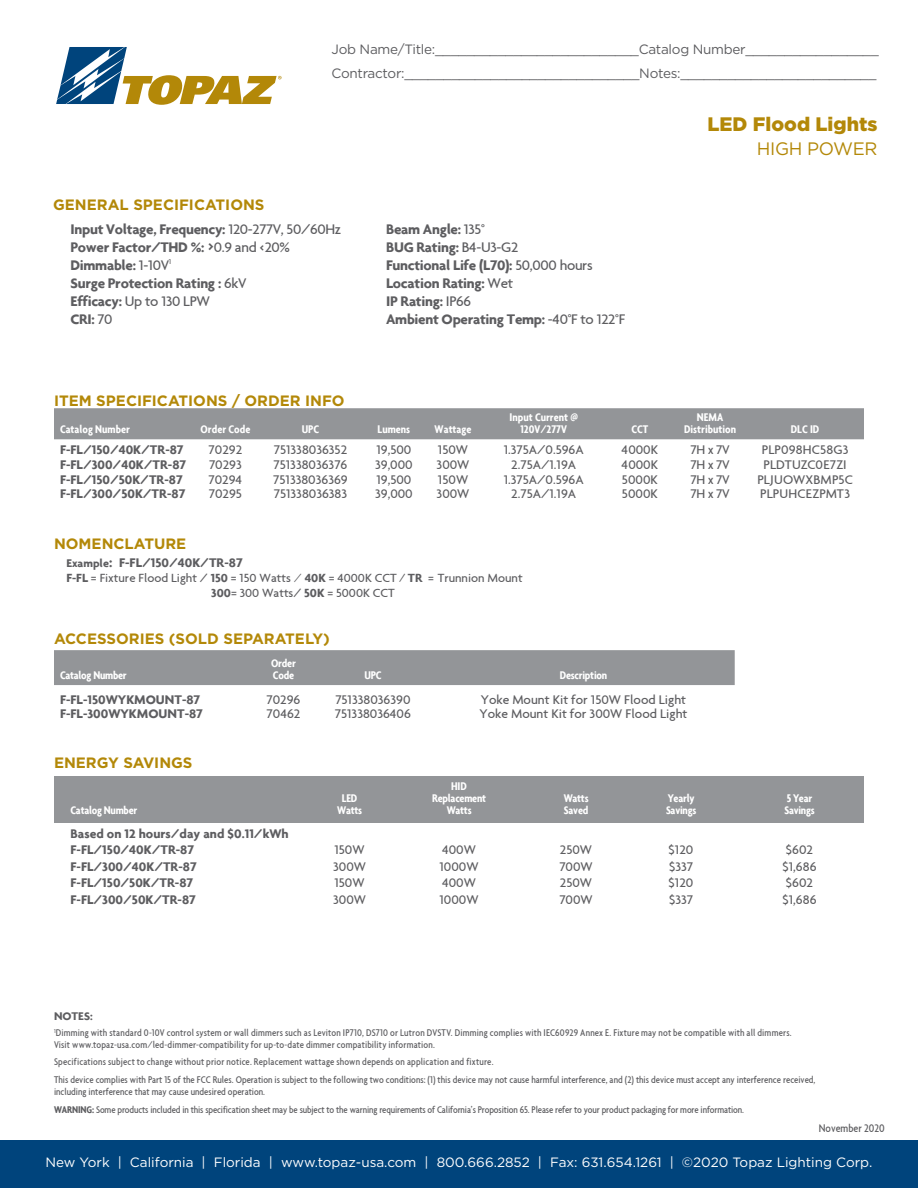
<style>
.page{position:relative;width:918px;height:1188px;background:#fff}
.page>*{position:absolute;margin:0;border:0;box-sizing:border-box;transform-origin:0 0}
.t1{font:900 19.5px "Gotham";color:#b38808}
.t2{font:18px "Gotham";letter-spacing:-.02em;color:#b38808}
.t3{font:700 15px/18px "Agenda";letter-spacing:-.02em;color:#5d5d60}
.t4{font:700 15px "Gotham";color:#b38808}
.t5{font:500 13.5px "Agenda";color:#5d5d60}
.t6{font:700 13.5px/16.5px "Agenda";color:#5d5d60}
.t7{font:13.5px/24px "Gotham";letter-spacing:-.02em;color:#5d5d60}
.t8{font:13.5px "Gotham";color:#fff}
.t9{font:500 12.75px/15px "Agenda";color:#5d5d60}
.t10{font:700 condensed 12px/12px "Agenda";letter-spacing:-.02em;color:#fff}
.t11{font:700 condensed 12px/12px "Agenda";color:#fff;text-align:center}
.t12{font:500 condensed 12px "Agenda";color:#5d5d60}
.t13{font:700 12px "Agenda";color:#5d5d60}
.t14{font:500 condensed 10.5px/18px "Agenda";color:#5d5d60}
.s1{font-weight:500}
.s2{font-weight:500;font-size:19.5px}
.s3{font-size:12px}
.s4{font-size:15px}
.s5{font-weight:700}
.s6{font-weight:300}
.s7{font-stretch:condensed}
</style>
<div class="page">
<svg style="left:56px;top:47px;width:226px;height:58px"></svg>
<div style="left:0;top:1140px;width:918px;height:48px;background:#00447c"></div>
<div style="left:54px;top:777px;width:810px;height:46px;background:#939598"></div>
<div style="left:54px;top:650px;width:681px;height:35px;background:#939598"></div>
<div style="left:54px;top:408px;width:810px;height:31px;background:#939598"></div>
<p class="t7" style="left:332px;top:37px;width:549px">Job Name/Title:__________________________Catalog Number_________________<br>Contractor:______________________________Notes:_________________________</p>
<h3 class="t4" style="left:53px;top:195px;width:213px">GENERAL SPECIFICATIONS</h3>
<h3 class="t3" style="left:71px;top:220px;width:272px">Input Voltage, Frequency: <span class="s1">120-277V, 50/60Hz<br></span>Power Factor/THD %: <span class="s2">&gt;</span><span class="s1">0.9 and &lt;20%<br></span>Dimmable: <span class="s1">1-10V</span><sup>1<br></sup>Surge Protection Rating : <span class="s1">6kV<br></span>Efficacy: <span class="s1">Up to 130 LPW<br></span>CRI: <span class="s1">70</span></h3>
<h3 class="t3" style="left:386px;top:220px;width:240px">Beam Angle: <span class="s1">135°<br></span>BUG Rating: <span class="s1">B4-U3-G2<br></span>Functional Life (L70): <span class="s1">50,000 hours<br></span>Location Rating: <span class="s1">Wet<br></span>IP Rating: <span class="s1">IP66<br></span>Ambient Operating Temp: <span class="s1">-40°F to 122°F</span></h3>
<h3 class="t4" style="left:54px;top:390px;width:292px">ITEM SPECIFICATIONS / ORDER INFO</h3>
<h1 class="t1" style="left:708px;top:110px;width:171px">LED Flood Lights</h1>
<h2 class="t2" style="left:757px;top:137px;width:122px">HIGH POWER</h2>
<p class="t11" style="left:60px;top:423px;width:71px">Catalog Number</p>
<p class="t11" style="left:201px;top:423px;width:51px">Order Code</p>
<p class="t10" style="left:302px;top:423px;width:19px">UPC</p>
<p class="t10" style="left:378px;top:423px;width:34px">Lumens</p>
<p class="t11" style="left:435px;top:423px;width:38px">Wattage</p>
<p class="t11" style="left:510px;top:411px;width:70px">Input Current @<br>120V/277V</p>
<p class="t10" style="left:631px;top:423px;width:18px">CCT</p>
<p class="t11" style="left:684px;top:411px;width:53px">NEMA<br>Distribution</p>
<p class="t10" style="left:791px;top:423px;width:30px">DLC ID</p>
<p class="t6" style="left:60px;top:441px;width:125px">F-FL/150/40K/TR-87</p>
<p class="t5" style="left:209px;top:442px;width:35px">70292</p>
<p class="t5" style="left:274px;top:442px;width:75px">751338036352</p>
<p class="t5" style="left:376px;top:442px;width:37px">19,500</p>
<p class="t5" style="left:438px;top:442px;width:32px">150W</p>
<p class="t5" style="left:504px;top:442px;width:82px">1.375A/0.596A</p>
<p class="t5" style="left:622px;top:442px;width:38px">4000K</p>
<p class="t5" style="left:690px;top:442px;width:41px">7H x 7V</p>
<p class="t5" style="left:762px;top:442px;width:88px">PLP098HC58G3</p>
<p class="t6" style="left:60px;top:456px;width:128px">F-FL/300/40K/TR-87</p>
<p class="t5" style="left:209px;top:456px;width:34px">70293</p>
<p class="t5" style="left:274px;top:456px;width:75px">751338036376</p>
<p class="t5" style="left:375px;top:456px;width:39px">39,000</p>
<p class="t5" style="left:437px;top:456px;width:34px">300W</p>
<p class="t5" style="left:511px;top:456px;width:66px">2.75A/1.19A</p>
<p class="t5" style="left:622px;top:456px;width:38px">4000K</p>
<p class="t5" style="left:690px;top:456px;width:41px">7H x 7V</p>
<p class="t5" style="left:764px;top:456px;width:85px">PLDTUZC0E7ZI</p>
<p class="t6" style="left:60px;top:471px;width:124px">F-FL/150/50K/TR-87</p>
<p class="t5" style="left:209px;top:471px;width:35px">70294</p>
<p class="t5" style="left:273px;top:471px;width:76px">751338036369</p>
<p class="t5" style="left:376px;top:471px;width:37px">19,500</p>
<p class="t5" style="left:438px;top:471px;width:32px">150W</p>
<p class="t5" style="left:504px;top:471px;width:82px">1.375A/0.596A</p>
<p class="t5" style="left:622px;top:471px;width:37px">5000K</p>
<p class="t5" style="left:690px;top:471px;width:41px">7H x 7V</p>
<p class="t5" style="left:757px;top:471px;width:97px">PLJUOWXBMP5C</p>
<p class="t6" style="left:60px;top:485px;width:127px">F-FL/300/50K/TR-87</p>
<p class="t5" style="left:209px;top:486px;width:35px">70295</p>
<p class="t5" style="left:274px;top:486px;width:75px">751338036383</p>
<p class="t5" style="left:375px;top:486px;width:39px">39,000</p>
<p class="t5" style="left:437px;top:486px;width:34px">300W</p>
<p class="t5" style="left:511px;top:486px;width:66px">2.75A/1.19A</p>
<p class="t5" style="left:622px;top:486px;width:37px">5000K</p>
<p class="t5" style="left:690px;top:486px;width:41px">7H x 7V</p>
<p class="t5" style="left:760px;top:486px;width:91px">PLPUHCEZPMT3</p>
<h3 class="t4" style="left:54px;top:533px;width:134px">NOMENCLATURE</h3>
<p class="t6" style="left:66px;top:554px;width:178px"><span class="s3">Example</span><span class="s4">:</span> F-FL/150/40K/TR-87</p>
<p class="t9" style="left:211px;top:570px;width:313px;text-indent:-145px"><span class="s5">F-FL</span> = Fixture Flood Light / <span class="s5">150</span> = 150 Watts <span class="s6">/</span> <span class="s5">40K</span> = 4000K CCT <span class="s7">/</span> <span class="s5">TR</span> = Trunnion Mount<br><span class="s5">300</span>= 300 Watts/ <span class="s5">50K</span> = 5000K CCT</p>
<h3 class="t4" style="left:54px;top:628px;width:277px">ACCESSORIES (SOLD SEPARATELY)</h3>
<p class="t10" style="left:60px;top:669px;width:68px">Catalog Number</p>
<p class="t10" style="left:271px;top:657px;width:26px">Order<br>Code</p>
<p class="t10" style="left:364px;top:669px;width:19px">UPC</p>
<p class="t10" style="left:560px;top:669px;width:49px">Description</p>
<p class="t6" style="left:60px;top:691px;width:142px">F-FL-150WYKMOUNT-87</p>
<p class="t5" style="left:267px;top:691px;width:35px">70296</p>
<p class="t5" style="left:335px;top:691px;width:77px">751338036390</p>
<p class="t5" style="left:481px;top:691px;width:207px">Yoke Mount Kit for 150W Flood Light</p>
<p class="t6" style="left:60px;top:705px;width:144px">F-FL-300WYKMOUNT-87</p>
<p class="t5" style="left:267px;top:706px;width:35px">70462</p>
<p class="t5" style="left:335px;top:706px;width:78px">751338036406</p>
<p class="t5" style="left:480px;top:706px;width:209px">Yoke Mount Kit for 300W Flood Light</p>
<h3 class="t4" style="left:54px;top:753px;width:140px">ENERGY SAVINGS</h3>
<p class="t10" style="left:451px;top:780px;width:17px">HID</p>
<p class="t10" style="left:342px;top:792px;width:17px">LED</p>
<p class="t10" style="left:432px;top:792px;width:55px">Replacement</p>
<p class="t10" style="left:564px;top:792px;width:26px">Watts</p>
<p class="t10" style="left:668px;top:792px;width:28px">Yearly</p>
<p class="t10" style="left:787px;top:792px;width:27px">5 Year</p>
<p class="t10" style="left:71px;top:804px;width:68px">Catalog Number</p>
<p class="t10" style="left:337px;top:804px;width:26px">Watts</p>
<p class="t10" style="left:447px;top:804px;width:26px">Watts</p>
<p class="t10" style="left:564px;top:804px;width:26px">Saved</p>
<p class="t10" style="left:666px;top:804px;width:32px">Savings</p>
<p class="t10" style="left:784px;top:804px;width:32px">Savings</p>
<p class="t6" style="left:71px;top:825px;width:220px">Based on 12 hours/day and $0.11/kWh<br>F-FL/150/40K/TR-87</p>
<p class="t5" style="left:334px;top:842px;width:32px">150W</p>
<p class="t5" style="left:442px;top:842px;width:35px">400W</p>
<p class="t5" style="left:560px;top:842px;width:34px">250W</p>
<p class="t5" style="left:669px;top:842px;width:26px">$120</p>
<p class="t5" style="left:786px;top:842px;width:29px">$602</p>
<p class="t6" style="left:71px;top:858px;width:128px">F-FL/300/40K/TR-87</p>
<p class="t5" style="left:333px;top:858px;width:34px">300W</p>
<p class="t5" style="left:440px;top:858px;width:41px">1000W</p>
<p class="t5" style="left:559px;top:858px;width:35px">700W</p>
<p class="t5" style="left:669px;top:858px;width:25px">$337</p>
<p class="t5" style="left:783px;top:858px;width:36px">$1,686</p>
<p class="t6" style="left:71px;top:874px;width:124px">F-FL/150/50K/TR-87</p>
<p class="t5" style="left:334px;top:875px;width:32px">150W</p>
<p class="t5" style="left:442px;top:875px;width:35px">400W</p>
<p class="t5" style="left:560px;top:875px;width:34px">250W</p>
<p class="t5" style="left:669px;top:875px;width:26px">$120</p>
<p class="t5" style="left:786px;top:875px;width:29px">$602</p>
<p class="t6" style="left:71px;top:891px;width:127px">F-FL/300/50K/TR-87</p>
<p class="t5" style="left:333px;top:891px;width:34px">300W</p>
<p class="t5" style="left:440px;top:891px;width:41px">1000W</p>
<p class="t5" style="left:559px;top:891px;width:35px">700W</p>
<p class="t5" style="left:669px;top:891px;width:25px">$337</p>
<p class="t5" style="left:783px;top:891px;width:36px">$1,686</p>
<p class="t13" style="left:54px;top:1009px;width:40px">NOTES:</p>
<p class="t14" style="left:54px;top:1027px;width:739px;line-height:12px"><sup>1</sup>Dimming with standard 0-10V control system or wall dimmers such as Leviton IP710, DS710 or Lutron DVSTV. Dimming complies with IEC60929 Annex E. Fixture may not be compatible with all dimmers.<br>Visit www.topaz-usa.com/led-dimmer-compatibility for up-to-date dimmer compatibility information.</p>
<p class="t14" style="left:54px;top:1052px;width:763px">Specifications subject to change without prior notice. Replacement wattage shown depends on application and fixture.<br>This device complies with Part 15 of the FCC Rules. Operation is subject to the following two conditions: (1) this device may not cause harmful interference, and (2) this device must accept any interference received,</p>
<p class="t14" style="left:54px;top:1082px;width:692px">including interference that may cause undesired operation.<br><span class="s5">WARNING:</span> Some products included in this specification sheet may be subject to the warning requirements of California’s Proposition 65. Please refer to your product packaging for more information.</p>
<p class="t12" style="left:819px;top:1122px;width:67px">November 2020</p>
<p class="t8" style="left:46px;top:1154px;width:828px">New York | California | Florida | www.topaz-usa.com | 800.666.2852 | Fax: 631.654.1261 | ©2020 Topaz Lighting Corp.</p>
</div>
